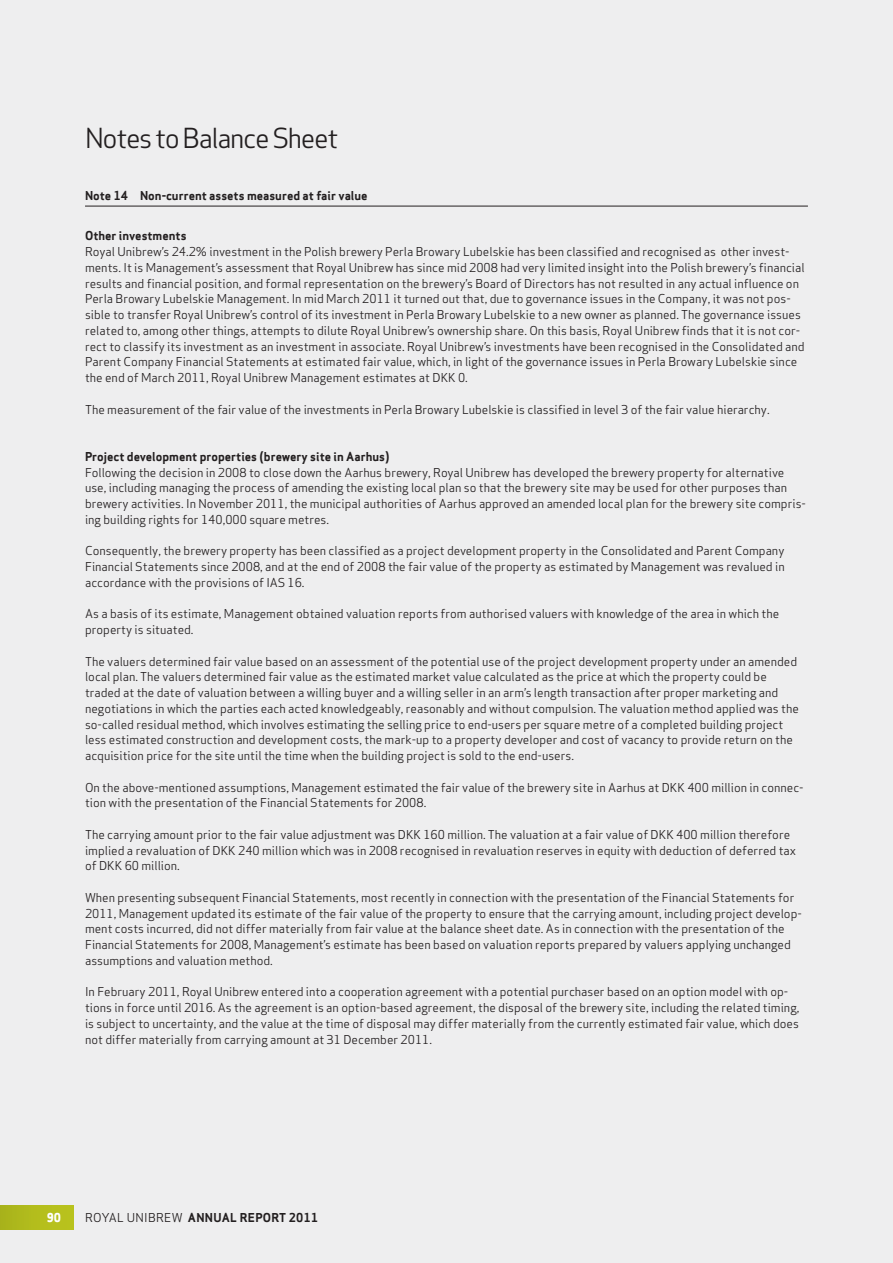
<style>
.page{position:relative;width:893px;height:1263px;background:#eeeeef}
.page>*{position:absolute;margin:0;border:0;box-sizing:border-box;transform-origin:0 0}
.t1{font:27px "Apex Sans";letter-spacing:-.05em;color:#231f20}
.t2{font:12px/15.8px "Apex Sans";color:#231f20}
.t3{font:700 12px "Apex Sans";color:#231f20}
.t4{font:700 12px "Apex Sans";letter-spacing:.025em;color:#231f20}
.t5{font:800 12px "Apex Sans";color:#fff}
</style>
<div class="page">
<hr style="left:85px;top:206px;width:723px;height:1px;background:#231f20">
<div style="left:0;top:1206px;width:74px;height:23px;background:#b4bd1c"></div>
<h1 class="t1" style="left:85px;top:116px;width:255px">Notes to Balance Sheet</h1>
<p class="t3" style="left:85px;top:188px;width:284px">Note 14 Non-current assets measured at fair value</p>
<p class="t3" style="left:85px;top:228px;width:103px">Other investments</p>
<p class="t2" style="left:85px;top:243px;width:721px">Royal Unibrew’s 24.2% investment in the Polish brewery Perla Browary Lubelskie has been classified and recognised as other invest&shy;ments. It is Management’s assessment that Royal Unibrew has since mid 2008 had very limited insight into the Polish brewery’s financial results and financial position, and formal representation on the brewery’s Board of Directors has not resulted in any actual influence on Perla Browary Lubelskie Management. In mid March 2011 it turned out that, due to governance issues in the Company, it was not pos&shy;sible to transfer Royal Unibrew’s control of its investment in Perla Browary Lubelskie to a new owner as planned. The governance issues related to, among other things, attempts to dilute Royal Unibrew’s ownership share. On this basis, Royal Unibrew finds that it is not cor&shy;rect to classify its investment as an investment in associate. Royal Unibrew’s investments have been recognised in the Consolidated and Parent Company Financial Statements at estimated fair value, which, in light of the governance issues in Perla Browary Lubelskie since the end of March 2011, Royal Unibrew Management estimates at DKK 0.</p>
<p class="t2" style="left:85px;top:400px;width:686px">The measurement of the fair value of the investments in Perla Browary Lubelskie is classified in level 3 of the fair value hierarchy.</p>
<p class="t3" style="left:85px;top:449px;width:306px">Project development properties (brewery site in Aarhus)</p>
<p class="t2" style="left:85px;top:463px;width:722px">Following the decision in 2008 to close down the Aarhus brewery, Royal Unibrew has developed the brewery property for alternative use, including managing the process of amending the existing local plan so that the brewery site may be used for other purposes than brewery activities. In November 2011, the municipal authorities of Aarhus approved an amended local plan for the brewery site compris&shy;ing building rights for 140,000 square metres.</p>
<p class="t2" style="left:85px;top:542px;width:701px;text-align:justify">Consequently, the brewery property has been classified as a project development property in the Consolidated and Parent Company Financial Statements since 2008, and at the end of 2008 the fair value of the property as estimated by Management was revalued in accordance with the provisions of IAS 16.</p>
<p class="t2" style="left:85px;top:605px;width:696px">As a basis of its estimate, Management obtained valuation reports from authorised valuers with knowledge of the area in which the property is situated.</p>
<p class="t2" style="left:85px;top:652px;width:715px">The valuers determined fair value based on an assessment of the potential use of the project development property under an amended local plan. The valuers determined fair value as the estimated market value calculated as the price at which the property could be traded at the date of valuation between a willing buyer and a willing seller in an arm’s length transaction after proper marketing and negotiations in which the parties each acted knowledgeably, reasonably and without compulsion. The valuation method applied was the so-called residual method, which involves estimating the selling price to end-users per square metre of a completed building project less estimated construction and development costs, the mark-up to a property developer and cost of vacancy to provide return on the acquisition price for the site until the time when the building project is sold to the end-users.</p>
<p class="t2" style="left:85px;top:778px;width:720px">On the above-mentioned assumptions, Management estimated the fair value of the brewery site in Aarhus at DKK 400 million in connec&shy;tion with the presentation of the Financial Statements for 2008.</p>
<p class="t2" style="left:85px;top:825px;width:713px">The carrying amount prior to the fair value adjustment was DKK 160 million. The valuation at a fair value of DKK 400 million therefore implied a revaluation of DKK 240 million which was in 2008 recognised in revaluation reserves in equity with deduction of deferred tax of DKK 60 million.</p>
<p class="t2" style="left:85px;top:888px;width:718px">When presenting subsequent Financial Statements, most recently in connection with the presentation of the Financial Statements for 2011, Management updated its estimate of the fair value of the property to ensure that the carrying amount, including project develop&shy;ment costs incurred, did not differ materially from fair value at the balance sheet date. As in connection with the presentation of the Financial Statements for 2008, Management’s estimate has been based on valuation reports prepared by valuers applying unchanged assumptions and valuation method.</p>
<p class="t2" style="left:85px;top:983px;width:716px">In February 2011, Royal Unibrew entered into a cooperation agreement with a potential purchaser based on an option model with op&shy;tions in force until 2016. As the agreement is an option-based agreement, the disposal of the brewery site, including the related timing, is subject to uncertainty, and the value at the time of disposal may differ materially from the currently estimated fair value, which does not differ materially from carrying amount at 31 December 2011.</p>
<p class="t5" style="left:47px;top:1210px;width:16px">90</p>
<p class="t2" style="left:85px;top:1208px;width:17px">Royal</p>
<p class="t2" style="left:127px;top:1208px;width:18px">Unibrew</p>
<p class="t4" style="left:188px;top:1210px;width:132px">ANNUAL REPORT 2011</p>
</div>
